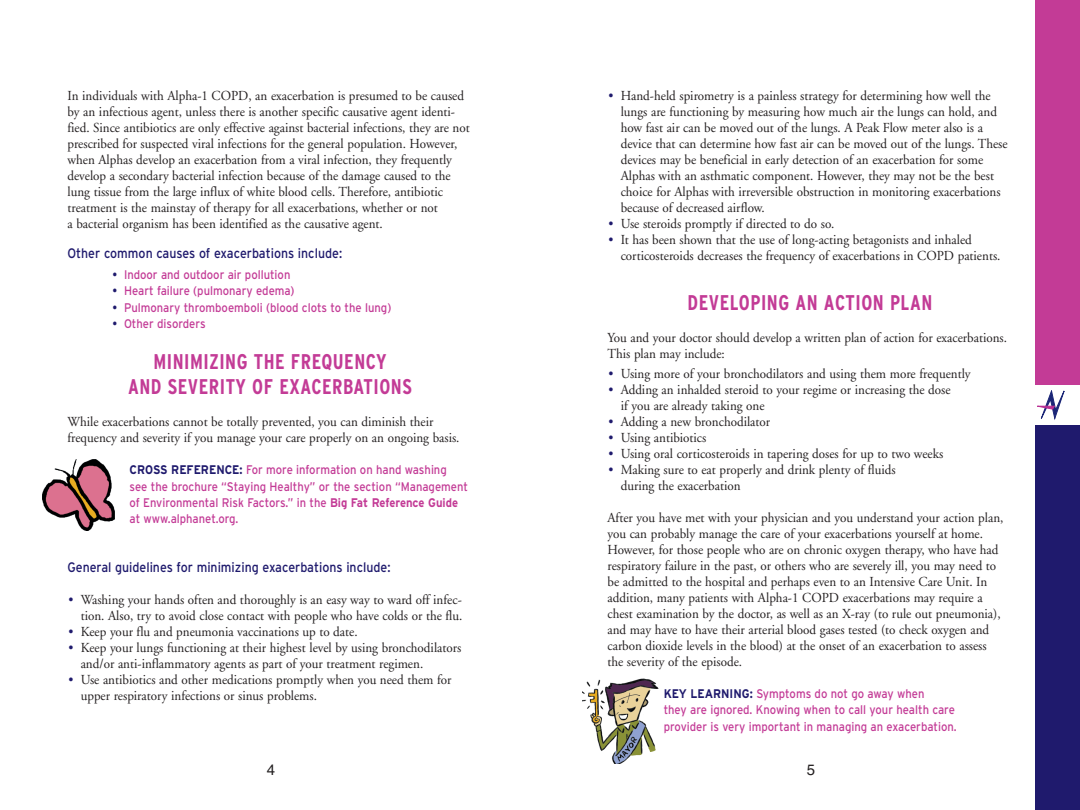
<style>
.page{position:relative;width:1080px;height:810px;background:#fff}
.page>*{position:absolute;margin:0;border:0;box-sizing:border-box;transform-origin:0 0}
.t1{font:700 condensed 21.25px/25px "Interstate";letter-spacing:.025em;color:#c33b96;text-align:center;scale:.95 1}
.t2{font:15px "Helvetica";color:#231f20}
.t3{font:13.75px/16px "Adobe Garamond";color:#231f20;scale:.95 1}
.t4{font:13.75px "Interstate";color:#1f1a6d;scale:.9 1}
.t5{font:12.5px/16.2px "Interstate";color:#c33b96;scale:.9 1}
.s1{color:#1f1a6d}
.s2{font-weight:700;color:#1f1a6d}
.s3{font-weight:700}
</style>
<div class="page">
<div style="left:1035px;top:0;width:45px;height:385px;background:#c33b96"></div>
<div style="left:1035px;top:425px;width:45px;height:385px;background:#1f1a6d"></div>
<svg style="left:1037px;top:390px;width:28px;height:30px"></svg>
<img style="left:582px;top:678px;width:77px;height:86px">
<img style="left:42px;top:459px;width:73px;height:71px">
<p class="t3" style="left:68px;top:89px;width:425px">In individuals with Alpha-1 COPD, an exacerbation is presumed to be caused by an infectious agent, unless there is another specific causative agent identi&shy;fied. Since antibiotics are only effective against bacterial infections, they are not prescribed for suspected viral infections for the general population. However, when Alphas develop an exacerbation from a viral infection, they frequently develop a secondary bacterial infection because of the damage caused to the lung tissue from the large influx of white blood cells. Therefore, antibiotic treatment is the mainstay of therapy for all exacerbations, whether or not<br>a bacterial organism has been identified as the causative agent.</p>
<p class="t4" style="left:68px;top:245px;width:307px">Other common causes of exacerbations include:</p>
<p class="t5" style="left:112px;top:267px;width:199px"><span class="s1">•</span> Indoor and outdoor air pollution</p>
<p class="t5" style="left:112px;top:283px;width:204px"><span class="s1">•</span> Heart failure (pulmonary edema)</p>
<p class="t5" style="left:112px;top:299px;width:311px"><span class="s1">•</span> Pulmonary thromboemboli (blood clots to the lung)</p>
<p class="t5" style="left:112px;top:315px;width:105px"><span class="s1">•</span> Other disorders</p>
<h1 class="t1" style="left:128px;top:349px;width:300px">MINIMIZING THE FREQUENCY<br>AND SEVERITY OF EXACERBATIONS</h1>
<p class="t3" style="left:68px;top:415px;width:414px">While exacerbations cannot be totally prevented, you can diminish their frequency and severity if you manage your care properly on an ongoing basis.</p>
<p class="t5" style="left:130px;top:462px;width:378px"><span class="s2">CROSS REFERENCE:</span> For more information on hand washing<br>see the brochure “Staying Healthy” or the section “Management of Environmental Risk Factors.” in the <span class="s3">Big Fat Reference Guide </span>at www.alphanet.org.</p>
<p class="t4" style="left:68px;top:559px;width:360px">General guidelines for minimizing exacerbations include:</p>
<p class="t3" style="left:68px;top:593px;width:416px;text-align:right"><span class="s1">•</span> Washing your hands often and thoroughly is an easy way to ward off infec&shy;tion. Also, try to avoid close contact with people who have colds or the flu.</p>
<p class="t3" style="left:68px;top:625px;width:306px"><span class="s1">•</span> Keep your flu and pneumonia vaccinations up to date.</p>
<p class="t3" style="left:81px;top:641px;width:402px;text-indent:-12px"><span class="s1">•</span> Keep your lungs functioning at their highest level by using bronchodilators and/or anti-inflammatory agents as part of your treatment regimen.</p>
<p class="t3" style="left:81px;top:673px;width:392px;text-indent:-12px"><span class="s1">•</span> Use antibiotics and other medications promptly when you need them for upper respiratory infections or sinus problems.</p>
<p class="t3" style="left:621px;top:89px;width:409px;text-indent:-12px"><span class="s1">•</span> Hand-held spirometry is a painless strategy for determining how well the lungs are functioning by measuring how much air the lungs can hold, and how fast air can be moved out of the lungs. A Peak Flow meter also is a device that can determine how fast air can be moved out of the lungs. These devices may be beneficial in early detection of an exacerbation for some Alphas with an asthmatic component. However, they may not be the best choice for Alphas with irreversible obstruction in monitoring exacerbations because of decreased airflow.</p>
<p class="t3" style="left:608px;top:217px;width:239px"><span class="s1">•</span> Use steroids promptly if directed to do so.</p>
<p class="t3" style="left:621px;top:233px;width:401px;text-indent:-12px"><span class="s1">•</span> It has been shown that the use of long-acting betagonists and inhaled corticosteroids decreases the frequency of exacerbations in COPD patients.</p>
<h1 class="t1" style="left:688px;top:290px;width:259px">DEVELOPING AN ACTION PLAN</h1>
<p class="t3" style="left:607px;top:331px;width:422px">You and your doctor should develop a written plan of action for exacerbations.<br>This plan may include:</p>
<p class="t3" style="left:608px;top:366px;width:383px"><span class="s1">•</span> Using more of your bronchodilators and using them more frequently</p>
<p class="t3" style="left:621px;top:382px;width:349px;text-indent:-12px"><span class="s1">•</span> Adding an inhalded steroid to your regime or increasing the dose if you are already taking one</p>
<p class="t3" style="left:608px;top:414px;width:172px"><span class="s1">•</span> Adding a new bronchodilator</p>
<p class="t3" style="left:608px;top:430px;width:105px"><span class="s1">•</span> Using antibiotics</p>
<p class="t3" style="left:608px;top:446px;width:354px"><span class="s1">•</span> Using oral corticosteroids in tapering doses for up to two weeks</p>
<p class="t3" style="left:621px;top:462px;width:291px;text-indent:-12px"><span class="s1">•</span> Making sure to eat properly and drink plenty of fluids during the exacerbation</p>
<p class="t3" style="left:607px;top:510px;width:418px">After you have met with your physician and you understand your action plan, you can probably manage the care of your exacerbations yourself at home.<br>However, for those people who are on chronic oxygen therapy, who have had respiratory failure in the past, or others who are severely ill, you may need to be admitted to the hospital and perhaps even to an Intensive Care Unit. In addition, many patients with Alpha-1 COPD exacerbations may require a chest examination by the doctor, as well as an X-ray (to rule out pneumonia), and may have to have their arterial blood gases tested (to check oxygen and carbon dioxide levels in the blood) at the onset of an exacerbation to assess the severity of the episode.</p>
<p class="t5" style="left:664px;top:686px;width:327px"><span class="s2">KEY LEARNING:</span> Symptoms do not go away when<br>they are ignored. Knowing when to call your health care provider is very important in managing an exacerbation.</p>
<p class="t2" style="left:267px;top:761px;width:10px">4</p>
<p class="t2" style="left:807px;top:761px;width:10px">5</p>
</div>
